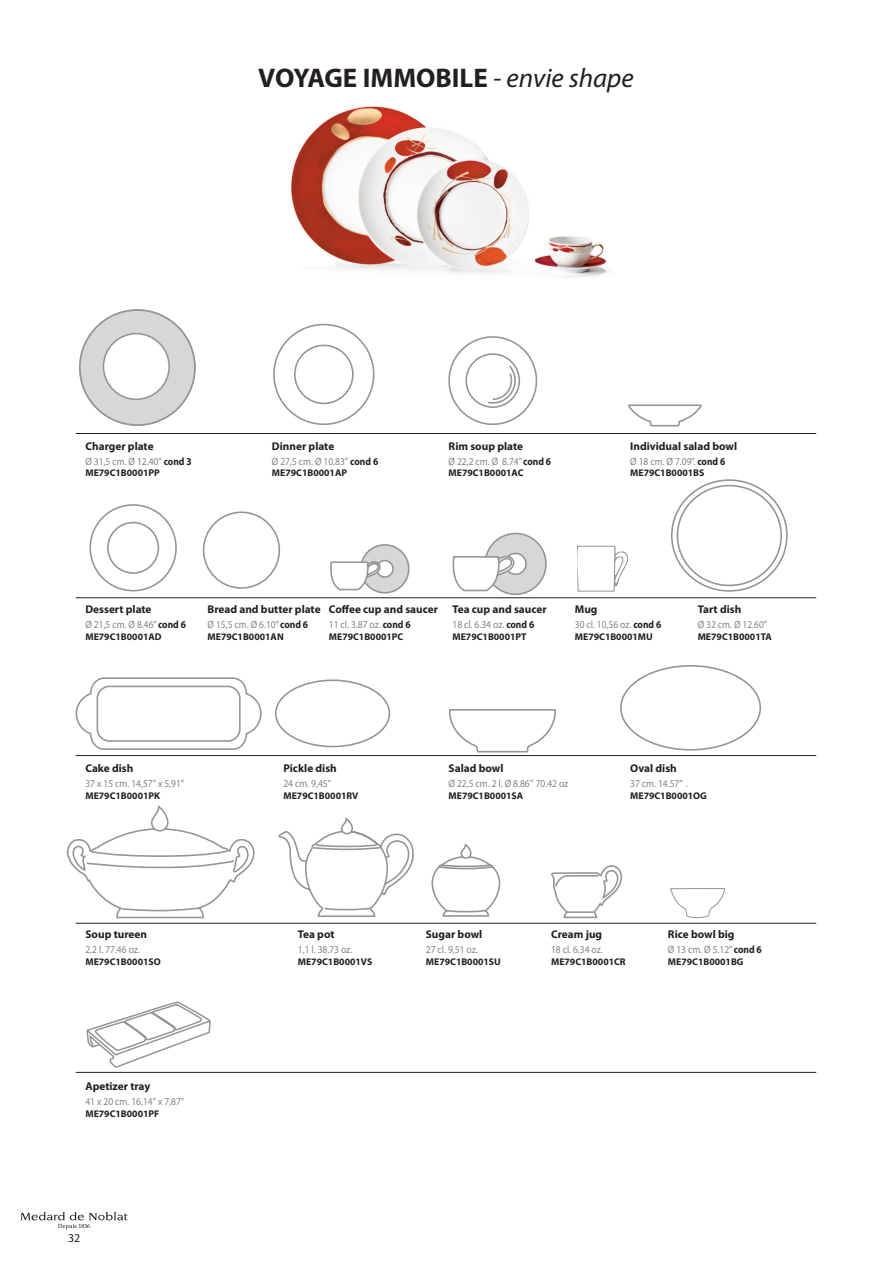
<style>
.page{position:relative;width:892px;height:1262px;background:#fff}
.page>*{position:absolute;margin:0;border:0;box-sizing:border-box;transform-origin:0 0}
.t1{font:700 27px "Myriad Pro";color:#231f20}
.t2{font:12px "Myriad Pro";color:#231f20}
.t3{font:700 11.25px "Myriad Pro";color:#231f20}
.t4{font:10.5px "Myriad Pro";color:#808285;scale:.9 1}
.t5{font:700 9.75px "Myriad Pro";color:#231f20}
.s1{font-weight:400;font-style:italic}
.s2{font-weight:700;color:#231f20}
</style>
<div class="page">
<svg style="left:20px;top:1211px;width:108px;height:18px"></svg>
<img style="left:291px;top:106px;width:316px;height:172px">
<hr style="left:76px;top:433px;width:739px;height:1px;background:#231f20">
<hr style="left:76px;top:597px;width:739px;height:1px;background:#231f20">
<hr style="left:76px;top:755px;width:739px;height:1px;background:#231f20">
<hr style="left:76px;top:922px;width:739px;height:1px;background:#231f20">
<hr style="left:76px;top:1071px;width:739px;height:1px;background:#231f20">
<div style="left:80px;top:310px;width:115px;height:115px;background:#d7d7d5;border-radius:50%"></div>
<div style="left:79px;top:309px;width:116px;height:116px;border:2px solid #939698;border-radius:50%"></div>
<div style="left:103px;top:333px;width:66px;height:66px;background:#fff;border-radius:50%"></div>
<div style="left:103px;top:333px;width:67px;height:67px;border:2px solid #939698;border-radius:50%"></div>
<svg style="left:273px;top:323px;width:102px;height:102px"></svg>
<svg style="left:448px;top:336px;width:90px;height:89px"></svg>
<svg style="left:628px;top:404px;width:74px;height:23px"></svg>
<svg style="left:89px;top:504px;width:192px;height:88px"></svg>
<div style="left:361px;top:544px;width:47px;height:48px;background:#d7d7d5;border-radius:50%"></div>
<div style="left:360px;top:544px;width:49px;height:49px;border:2px solid #939698;border-radius:50%"></div>
<div style="left:376px;top:560px;width:17px;height:17px;background:#fff;border-radius:50%"></div>
<div style="left:375px;top:559px;width:18px;height:18px;border:2px solid #939698;border-radius:50%"></div>
<svg style="left:330px;top:560px;width:51px;height:31px"></svg>
<div style="left:485px;top:533px;width:60px;height:61px;background:#d7d7d5;border-radius:50%"></div>
<div style="left:484px;top:532px;width:62px;height:63px;border:2px solid #939698;border-radius:50%"></div>
<div style="left:505px;top:553px;width:21px;height:21px;background:#fff;border-radius:50%"></div>
<div style="left:504px;top:552px;width:22px;height:23px;border:2px solid #939698;border-radius:50%"></div>
<svg style="left:452px;top:554px;width:63px;height:38px"></svg>
<svg style="left:577px;top:545px;width:51px;height:46px"></svg>
<svg style="left:671px;top:479px;width:117px;height:113px"></svg>
<svg style="left:75px;top:677px;width:187px;height:73px"></svg>
<div style="left:275px;top:679px;width:115px;height:68px;border:2px solid #939698;border-radius:50%"></div>
<svg style="left:448px;top:709px;width:108px;height:44px"></svg>
<div style="left:619px;top:665px;width:141px;height:85px;border:2px solid #939698;border-radius:50%"></div>
<svg style="left:66px;top:805px;width:189px;height:113px"></svg>
<svg style="left:278px;top:817px;width:136px;height:100px"></svg>
<svg style="left:431px;top:843px;width:70px;height:74px"></svg>
<svg style="left:86px;top:1001px;width:125px;height:67px"></svg>
<svg style="left:551px;top:865px;width:70px;height:54px"></svg>
<svg style="left:670px;top:888px;width:55px;height:30px"></svg>
<h1 class="t1" style="left:258px;top:63px;width:377px">VOYAG E IMMOBILE <span class="s1">- envie shape</span></h1>
<p class="t3" style="left:85px;top:439px;width:70px">Charger plate</p>
<p class="t4" style="left:85px;top:455px;width:120px">Ø 31,5 cm. Ø 12.40” <span class="s2">cond 3</span></p>
<p class="t5" style="left:85px;top:467px;width:76px">ME79C1B0001PP</p>
<p class="t3" style="left:272px;top:439px;width:64px">Dinner plate</p>
<p class="t4" style="left:272px;top:455px;width:120px">Ø 27,5 cm. Ø 10.83” <span class="s2">cond 6</span></p>
<p class="t5" style="left:272px;top:467px;width:77px">ME79C1B0001AP</p>
<p class="t3" style="left:448px;top:439px;width:76px">Rim soup plate</p>
<p class="t4" style="left:448px;top:455px;width:115px">Ø 22,2 cm. Ø 8.74” <span class="s2">cond 6</span></p>
<p class="t5" style="left:448px;top:467px;width:76px">ME79C1B0001AC</p>
<p class="t3" style="left:630px;top:439px;width:108px">Individual salad bowl</p>
<p class="t4" style="left:630px;top:455px;width:107px">Ø 18 cm. Ø 7.09”. <span class="s2">cond 6</span></p>
<p class="t5" style="left:630px;top:467px;width:76px">ME79C1B0001BS</p>
<p class="t3" style="left:85px;top:603px;width:68px">Dessert plate</p>
<p class="t4" style="left:85px;top:618px;width:113px">Ø 21,5 cm. Ø 8.46” <span class="s2">cond 6</span></p>
<p class="t5" style="left:85px;top:631px;width:78px">ME79C1B0001AD</p>
<p class="t3" style="left:207px;top:603px;width:115px">Bread and butter plate</p>
<p class="t4" style="left:207px;top:618px;width:113px">Ø 15,5 cm. Ø 6.10’’ <span class="s2">cond 6</span></p>
<p class="t5" style="left:207px;top:631px;width:78px">ME79C1B0001AN</p>
<p class="t3" style="left:329px;top:603px;width:111px">Coffee cup and saucer</p>
<p class="t4" style="left:329px;top:618px;width:92px">11 cl. 3.87 oz. <span class="s2">cond 6</span></p>
<p class="t5" style="left:329px;top:631px;width:76px">ME79C1B0001PC</p>
<p class="t3" style="left:452px;top:603px;width:96px">Tea cup and saucer</p>
<p class="t4" style="left:452px;top:618px;width:92px">18 cl. 6.34 oz. <span class="s2">cond 6</span></p>
<p class="t5" style="left:452px;top:631px;width:75px">ME79C1B0001PT</p>
<p class="t3" style="left:574px;top:603px;width:24px">Mug</p>
<p class="t4" style="left:574px;top:618px;width:98px">30 cl. 10,56 oz. <span class="s2">cond 6</span></p>
<p class="t5" style="left:574px;top:631px;width:79px">ME79C1B0001MU</p>
<p class="t3" style="left:697px;top:603px;width:45px">Tart dish</p>
<p class="t4" style="left:697px;top:618px;width:79px">Ø 32 cm. Ø 12.60”</p>
<p class="t5" style="left:697px;top:631px;width:70px">ME79C1B0001TA</p>
<p class="t3" style="left:85px;top:762px;width:49px">Cake dish</p>
<p class="t4" style="left:85px;top:777px;width:111px">37 x 15 cm. 14,57” x 5,91”</p>
<p class="t5" style="left:85px;top:790px;width:76px">ME79C1B0001PK</p>
<p class="t3" style="left:283px;top:762px;width:55px">Pickle dish</p>
<p class="t4" style="left:283px;top:777px;width:54px">24 cm. 9,45”</p>
<p class="t5" style="left:283px;top:790px;width:76px">ME79C1B0001RV</p>
<p class="t3" style="left:448px;top:762px;width:56px">Salad bowl</p>
<p class="t4" style="left:448px;top:777px;width:134px">Ø 22,5 cm. 2 l. Ø 8.86’’ 70.42 oz</p>
<p class="t5" style="left:448px;top:790px;width:76px">ME79C1B0001SA</p>
<p class="t3" style="left:630px;top:762px;width:48px">Oval dish</p>
<p class="t4" style="left:630px;top:777px;width:66px">37 cm. 14.57” .</p>
<p class="t5" style="left:630px;top:790px;width:71px">ME79C1B0001OG</p>
<p class="t3" style="left:85px;top:927px;width:63px">Soup tureen</p>
<p class="t4" style="left:85px;top:943px;width:62px">2,2 l. 77.46 oz.</p>
<p class="t5" style="left:85px;top:955px;width:76px">ME79C1B0001SO</p>
<p class="t3" style="left:85px;top:1079px;width:66px">Apetizer tray</p>
<p class="t4" style="left:85px;top:1095px;width:111px">41 x 20 cm. 16,14” x 7,87”</p>
<p class="t5" style="left:85px;top:1107px;width:75px">ME79C1B0001PF</p>
<p class="t2" style="left:68px;top:1230px;width:14px">32</p>
<p class="t3" style="left:298px;top:927px;width:38px">Tea pot</p>
<p class="t4" style="left:298px;top:943px;width:62px">1,1 l. 38.73 oz.</p>
<p class="t5" style="left:298px;top:955px;width:76px">ME79C1B0001VS</p>
<p class="t3" style="left:425px;top:927px;width:58px">Sugar bowl</p>
<p class="t4" style="left:425px;top:943px;width:59px">27 cl. 9,51 oz.</p>
<p class="t5" style="left:425px;top:955px;width:76px">ME79C1B0001SU</p>
<p class="t3" style="left:551px;top:927px;width:53px">Cream jug</p>
<p class="t4" style="left:551px;top:943px;width:59px">18 cl. 6.34 oz.</p>
<p class="t5" style="left:551px;top:955px;width:76px">ME79C1B0001CR</p>
<p class="t3" style="left:667px;top:927px;width:68px">Rice bowl big</p>
<p class="t4" style="left:667px;top:943px;width:106px">Ø 13 cm. Ø 5.12” <span class="s2">cond 6</span></p>
<p class="t5" style="left:667px;top:955px;width:76px">ME79C1B0001BG</p>
</div>
